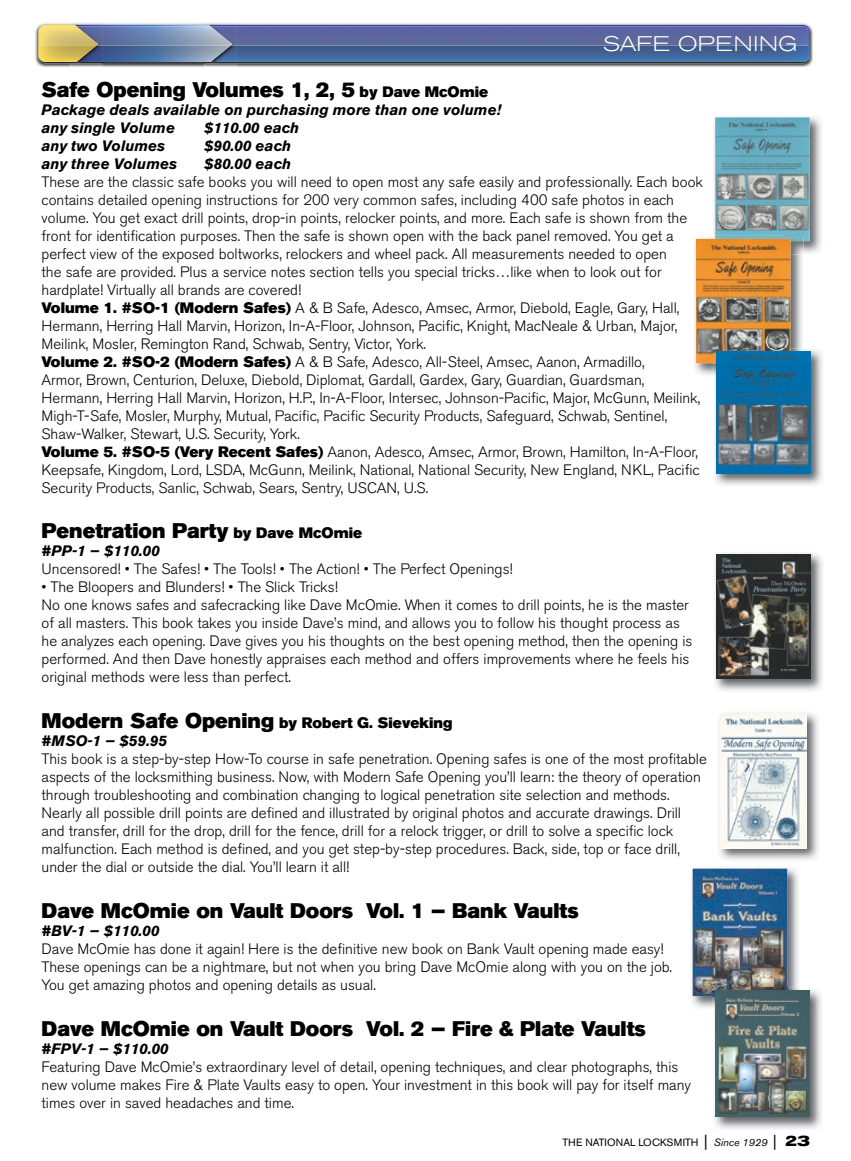
<style>
.page{position:relative;width:851px;height:1161px;background:#fff}
.page>*{position:absolute;margin:0;border:0;box-sizing:border-box;transform-origin:0 0}
.t1{font:21px "Akzidenz Grotesk BE Super";color:#000}
.t2{font:300 expanded 21px "Akzidenz Grotesk BE";letter-spacing:.02em;color:#fff}
.t3{font:300 15px/18px "Akzidenz Grotesk BE";color:#000}
.t4{font:italic 700 15px/18px "Akzidenz Grotesk BE";color:#000}
.t5{font:15px "Akzidenz Grotesk BE Super";color:#000}
.t6{font:10.5px "Akzidenz Grotesk BE";color:#000}
.s1{font-size:15px}
.s2{font-family:"Akzidenz Grotesk BE Super";font-weight:400}
.s3{font-size:21px}
.s4{font-style:italic}
.s5{font-weight:700;font-stretch:expanded;font-size:15px}
</style>
<div class="page">
<img style="left:35px;top:23px;width:778px;height:44px">
<img style="left:204px;top:23px;width:33px;height:44px">
<img style="left:70px;top:23px;width:33px;height:44px">
<svg style="left:39px;top:25px;width:770px;height:1px"></svg>
<img style="left:237px;top:62px;width:572px;height:1px">
<img style="left:237px;top:26px;width:572px;height:36px">
<img style="left:103px;top:62px;width:101px;height:1px">
<img style="left:204px;top:62px;width:33px;height:1px">
<img style="left:232px;top:46px;width:5px;height:16px">
<img style="left:103px;top:46px;width:129px;height:16px">
<img style="left:39px;top:62px;width:31px;height:1px">
<img style="left:70px;top:62px;width:33px;height:1px">
<img style="left:98px;top:46px;width:5px;height:16px">
<img style="left:39px;top:26px;width:59px;height:36px">
<img style="left:232px;top:26px;width:576px;height:20px">
<img style="left:98px;top:26px;width:134px;height:20px">
<img style="left:40px;top:26px;width:58px;height:20px">
<img style="left:714px;top:116px;width:108px;height:137px">
<img style="left:715px;top:117px;width:94px;height:124px">
<img style="left:695px;top:238px;width:108px;height:137px">
<img style="left:712px;top:236px;width:91px;height:19px">
<img style="left:715px;top:236px;width:88px;height:5px">
<img style="left:695px;top:239px;width:95px;height:124px">
<img style="left:715px;top:349px;width:108px;height:136px">
<img style="left:713px;top:349px;width:90px;height:28px">
<img style="left:713px;top:349px;width:77px;height:14px">
<img style="left:716px;top:351px;width:94px;height:122px">
<img style="left:715px;top:553px;width:108px;height:138px">
<img style="left:716px;top:554px;width:94px;height:125px">
<img style="left:719px;top:713px;width:99px;height:147px">
<img style="left:720px;top:714px;width:86px;height:135px">
<img style="left:692px;top:868px;width:107px;height:140px">
<img style="left:692px;top:869px;width:95px;height:127px">
<img style="left:715px;top:990px;width:107px;height:139px">
<img style="left:712px;top:988px;width:88px;height:21px">
<img style="left:712px;top:988px;width:75px;height:8px">
<img style="left:715px;top:991px;width:94px;height:126px">
<h1 class="t1" style="left:42px;top:77px;width:448px">Safe Opening Volumes 1, 2, 5 <span class="s1">by Dave McOmie</span></h1>
<p class="t4" style="left:42px;top:101px;width:461px">Package deals available on purchasing more than one volume! any single Volume</p>
<p class="t4" style="left:204px;top:119px;width:97px">$110.00 each</p>
<h1 class="t2" style="left:603px;top:32px;width:195px">SAFE OPENING</h1>
<p class="t4" style="left:42px;top:137px;width:125px">any two Volumes</p>
<p class="t4" style="left:204px;top:137px;width:89px">$90.00 each</p>
<p class="t4" style="left:42px;top:155px;width:137px">any three Volumes</p>
<p class="t4" style="left:204px;top:155px;width:89px">$80.00 each</p>
<p class="t3" style="left:42px;top:173px;width:663px">These are the classic safe books you will need to open most any safe easily and professionally. Each book contains detailed opening instructions for 200 very common safes, including 400 safe photos in each volume. You get exact drill points, drop-in points, relocker points, and more. Each safe is shown from the front for identification purposes. Then the safe is shown open with the back panel removed. You get a perfect view of the exposed boltworks, relockers and wheel pack. All measurements needed to open<br>the safe are provided. Plus a service notes section tells you special tricks…like when to look out for hardplate! Virtually all brands are covered!<br><span class="s2">Volume 1. #SO-1 (Modern Safes)</span> A &amp; B Safe, Adesco, Amsec, Armor, Diebold, Eagle, Gary, Hall, Hermann, Herring Hall Marvin, Horizon, In-A-Floor, Johnson, Pacific, Knight, MacNeale &amp; Urban, Major, Meilink, Mosler, Remington Rand, Schwab, Sentry, Victor, York.<br><span class="s2">Volume 2. #SO-2 (Modern Safes)</span> A &amp; B Safe, Adesco, All-Steel, Amsec, Aanon, Armadillo,<br>Armor, Brown, Centurion, Deluxe, Diebold, Diplomat, Gardall, Gardex, Gary, Guardian, Guardsman, Hermann, Herring Hall Marvin, Horizon, H.P., In-A-Floor, Intersec, Johnson-Pacific, Major, McGunn, Meilink, Migh-T-Safe, Mosler, Murphy, Mutual, Pacific, Pacific Security Products, Safeguard, Schwab, Sentinel, Shaw-Walker, Stewart, U.S. Security, York.<br><span class="s2">Volume 5. #SO-5 (Very Recent Safes)</span> Aanon, Adesco, Amsec, Armor, Brown, Hamilton, In-A-Floor, Keepsafe, Kingdom, Lord, LSDA, McGunn, Meilink, National, National Security, New England, NKL, Pacific Security Products, Sanlic, Schwab, Sears, Sentry, USCAN, U.S.</p>
<h1 class="t1" style="left:42px;top:519px;width:322px">Penetration Party <span class="s1">by Dave McOmie</span></h1>
<p class="t4" style="left:42px;top:542px;width:120px">#PP-1 — $110.00</p>
<p class="t3" style="left:42px;top:561px;width:472px">Uncensored! • The Safes! • The Tools! • The Action! • The Perfect Openings!</p>
<p class="t3" style="left:42px;top:579px;width:652px">• The Bloopers and Blunders! • The Slick Tricks!<br>No one knows safes and safecracking like Dave McOmie. When it comes to drill points, he is the master of all masters. This book takes you inside Dave’s mind, and allows you to follow his thought process as he analyzes each opening. Dave gives you his thoughts on the best opening method, then the opening is performed. And then Dave honestly appraises each method and offers improvements where he feels his original methods were less than perfect.</p>
<p class="t5" style="left:42px;top:714px;width:412px"><span class="s3">Modern Safe Opening</span> by Robert G. Sieveking</p>
<p class="t4" style="left:42px;top:732px;width:127px">#MSO-1 — $59.95</p>
<p class="t3" style="left:42px;top:750px;width:666px">This book is a step-by-step How-To course in safe penetration. Opening safes is one of the most profitable aspects of the locksmithing business. Now, with Modern Safe Opening you’ll learn: the theory of operation through troubleshooting and combination changing to logical penetration site selection and methods.<br>Nearly all possible drill points are defined and illustrated by original photos and accurate drawings. Drill and transfer, drill for the drop, drill for the fence, drill for a relock trigger, or drill to solve a specific lock malfunction. Each method is defined, and you get step-by-step procedures. Back, side, top or face drill, under the dial or outside the dial. You’ll learn it all!</p>
<h1 class="t1" style="left:42px;top:898px;width:538px">Dave McOmie on Vault Doors Vol. 1 — Bank Vaults</h1>
<p class="t4" style="left:42px;top:922px;width:119px">#BV-1 — $110.00</p>
<p class="t3" style="left:42px;top:940px;width:632px">Dave McOmie has done it again! Here is the definitive new book on Bank Vault opening made easy!<br>These openings can be a nightmare, but not when you bring Dave McOmie along with you on the job.<br>You get amazing photos and opening details as usual.</p>
<h1 class="t1" style="left:42px;top:1016px;width:606px">Dave McOmie on Vault Doors Vol. 2 — Fire &amp; Plate Vaults</h1>
<p class="t4" style="left:42px;top:1039px;width:129px">#FPV-1 — $110.00</p>
<p class="t3" style="left:42px;top:1058px;width:651px">Featuring Dave McOmie’s extraordinary level of detail, opening techniques, and clear photographs, this new volume makes Fire &amp; Plate Vaults easy to open. Your investment in this book will pay for itself many times over in saved headaches and time.</p>
<p class="t6" style="left:562px;top:1136px;width:249px">THE NATIONAL LOCKSMITH <span class="s1">|</span> <span class="s4">Since 1929</span> <span class="s1">|</span> <span class="s5">23</span></p>
</div>
